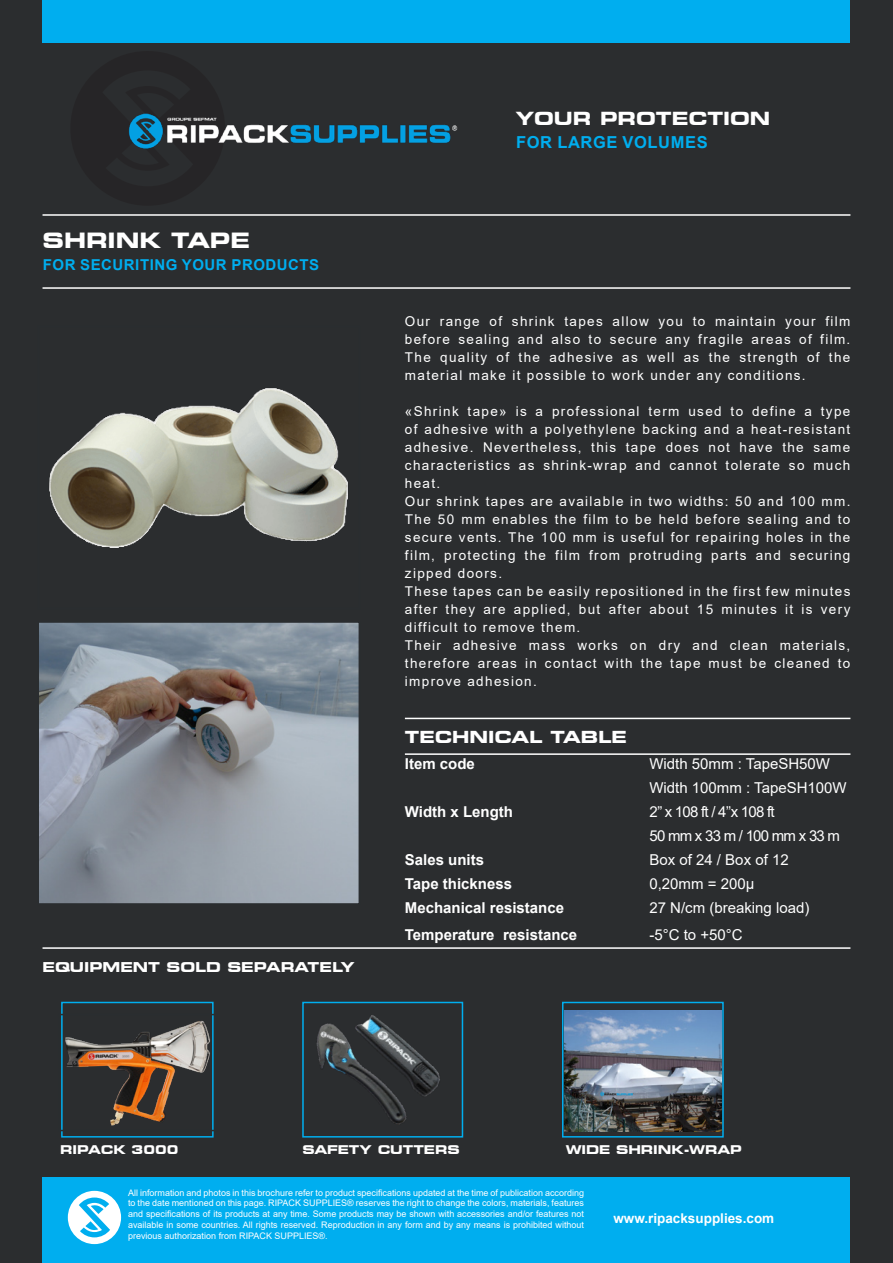
<style>
.page{position:relative;width:893px;height:1263px;background:#2b2d2f}
.page>*{position:absolute;margin:0;border:0;box-sizing:border-box;transform-origin:0 0}
.t1{font:700 expanded 21px "Square 721 BT";color:#fff}
.t2{font:700 expanded 18px "Square 721 BT";color:#fff}
.t3{font:700 16.5px "Arial";letter-spacing:.035em;color:#00aeef}
.t4{font:700 expanded 16.5px "Square 721 BT";color:#fff}
.t5{font:15px "Arial";color:#fff}
.t6{font:700 15px "Arial";color:#fff}
.t7{font:15px "Arial";letter-spacing:-.05em;color:#fff}
.t8{font:700 15px "Arial";letter-spacing:.035em;color:#00aeef}
.t9{font:13.5px/18px "Arial";letter-spacing:.1em;color:#fff;text-align:justify}
.t10{font:700 expanded 13.5px "Square 721 BT";color:#fff}
.t11{font:700 13.5px "Arial";color:#fff}
.t12{font:700 expanded 12px "Square 721 BT";color:#fff}
.t13{font:9px/10.8px "Arial";color:#fff;text-align:justify}
</style>
<div class="page">
<div style="left:43px;top:1178px;width:807px;height:85px;background:#00aeef"></div>
<div style="left:43px;top:0;width:807px;height:43px;background:#00aeef"></div>
<hr style="left:43px;top:214px;width:807px;height:2px;background:#fff">
<hr style="left:43px;top:287px;width:807px;height:2px;background:#fff">
<hr style="left:405px;top:753px;width:445px;height:2px;background:#fff">
<hr style="left:405px;top:718px;width:445px;height:1px;background:#fff">
<hr style="left:43px;top:947px;width:807px;height:2px;background:#fff">
<img style="left:49px;top:388px;width:299px;height:160px">
<svg style="left:68px;top:1191px;width:53px;height:53px"></svg>
<img style="left:41px;top:624px;width:316px;height:278px">
<div style="left:38px;top:621px;width:322px;height:284px;border:2px solid #2a2d30"></div>
<div style="left:61px;top:1002px;width:153px;height:135px;border:2px solid #00aeef"></div>
<img style="left:316px;top:1015px;width:124px;height:109px">
<div style="left:302px;top:1002px;width:161px;height:135px;border:2px solid #00aeef"></div>
<img style="left:61px;top:1017px;width:153px;height:111px">
<div style="left:562px;top:1002px;width:162px;height:135px;border:2px solid #00aeef"></div>
<img style="left:565px;top:1010px;width:156px;height:121px">
<img style="left:128px;top:113px;width:330px;height:36px">
<p class="t1" style="left:43px;top:227px;width:209px">SHRINK TAPE</p>
<p class="t8" style="left:43px;top:254px;width:278px">FOR SECURITING YOUR PRODUCTS</p>
<p class="t10" style="left:43px;top:959px;width:313px">EQUIPMENT SOLD SEPARATELY</p>
<p class="t2" style="left:516px;top:108px;width:256px">YOUR PROTECTION</p>
<p class="t3" style="left:516px;top:130px;width:193px">FOR LARGE VOLUMES</p>
<p class="t9" style="left:405px;top:312px;width:447px">Our range of shrink tapes allow you to maintain your film before sealing and also to secure any fragile areas of film.<br>The quality of the adhesive as well as the strength of the material make it possible to work under any conditions.</p>
<p class="t9" style="left:405px;top:402px;width:447px">«Shrink tape» is a professional term used to define a type of adhesive with a polyethylene backing and a heat-resistant adhesive. Nevertheless, this tape does not have the same characteristics as shrink-wrap and cannot tolerate so much heat.</p>
<p class="t9" style="left:405px;top:492px;width:447px">Our shrink tapes are available in two widths: 50 and 100 mm.<br>The 50 mm enables the film to be held before sealing and to secure vents. The 100 mm is useful for repairing holes in the film, protecting the film from protruding parts and securing zipped doors.</p>
<p class="t9" style="left:405px;top:582px;width:447px">These tapes can be easily repositioned in the first few minutes after they are applied, but after about 15 minutes it is very difficult to remove them.</p>
<p class="t9" style="left:405px;top:636px;width:447px">Their adhesive mass works on dry and clean materials, therefore areas in contact with the tape must be cleaned to improve adhesion.</p>
<p class="t4" style="left:405px;top:727px;width:223px">TECHNICAL TABLE</p>
<p class="t6" style="left:405px;top:753px;width:72px">Item code</p>
<p class="t5" style="left:649px;top:753px;width:182px">Width 50mm : TapeSH50W</p>
<p class="t5" style="left:649px;top:777px;width:199px">Width 100mm : TapeSH100W</p>
<p class="t6" style="left:405px;top:801px;width:110px">Width x Length</p>
<p class="t7" style="left:649px;top:801px;width:127px">2’’ x 108 ft / 4’’x 108 ft</p>
<p class="t7" style="left:649px;top:825px;width:192px">50 mm x 33 m / 100 mm x 33 m</p>
<p class="t6" style="left:405px;top:849px;width:81px">Sales units</p>
<p class="t5" style="left:649px;top:849px;width:141px">Box of 24 / Box of 12</p>
<p class="t6" style="left:405px;top:873px;width:109px">Tape thickness</p>
<p class="t5" style="left:649px;top:873px;width:106px">0,20mm = 200μ</p>
<p class="t6" style="left:405px;top:897px;width:161px">Mechanical resistance</p>
<p class="t5" style="left:649px;top:897px;width:162px">27 N/cm (breaking load)</p>
<p class="t6" style="left:405px;top:924px;width:174px">Temperature resistance</p>
<p class="t5" style="left:649px;top:924px;width:95px">-5°C to +50°C</p>
<p class="t12" style="left:60px;top:1142px;width:120px">RIPACK 3000</p>
<p class="t12" style="left:302px;top:1142px;width:159px">SAFETY CUTTERS</p>
<p class="t12" style="left:566px;top:1142px;width:178px">WIDE SHRINK-WRAP</p>
<p class="t13" style="left:128px;top:1187px;width:457px">All information and photos in this brochure refer to product specifications updated at the time of publication according to the date mentioned on this page. RIPACK SUPPLIES® reserves the right to change the colors, materials, features and specifications of its products at any time. Some products may be shown with accessories and/or features not available in some countries. All rights reserved. Reproduction in any form and by any means is prohibited without previous authorization from RIPACK SUPPLIES®.</p>
<p class="t11" style="left:613px;top:1209px;width:162px">www.ripacksupplies.com</p>
</div>
